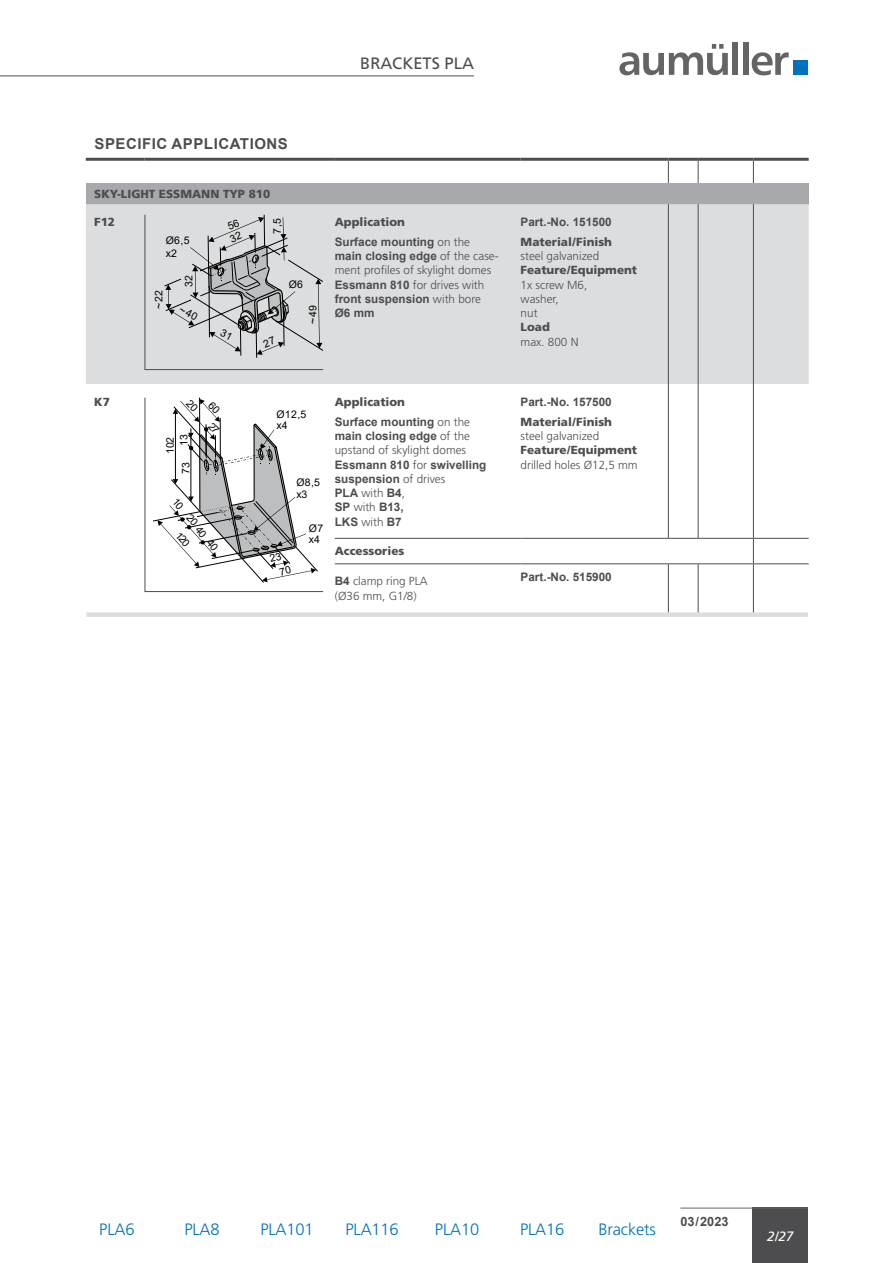
<style>
.page{position:relative;width:893px;height:1263px;background:#fff}
.page>*{position:absolute;margin:0;border:0;box-sizing:border-box;transform-origin:0 0}
.t1{font:300 16.5px "Frutiger LT Std";letter-spacing:-.01em;color:#0072bc}
.t2{font:16.5px "Frutiger LT Std";color:#4d4d4f}
.t3{font:700 15px "Arial";letter-spacing:.035em;color:#4d4d4f}
.t4{font:italic 13.5px "Frutiger LT";color:#fff}
.t5{font:700 12.75px "Arial";color:#4d4d4f}
.t6{font:700 11.7px/14.2px "Arial";color:#4d4d4f}
.t7{font:300 11.7px/14.2px "Frutiger LT Std";color:#4d4d4f}
.t8{font:900 11.7px "Frutiger LT Std";color:#4d4d4f}
.t9{font:10.5px/11.6px "Arial";color:#000}
.s1{font-family:"Frutiger LT Std";font-weight:300}
.s2{font-family:"Arial";font-weight:700}
</style>
<div class="page">
<hr style="left:0;top:76px;width:474px;height:1px;background:#4d4d4f">
<div style="left:753px;top:1208px;width:55px;height:55px;background:#4d4d4f"></div>
<hr style="left:680px;top:1208px;width:128px;height:1px;background:#636466">
<svg style="left:619px;top:44px;width:109px;height:31px"></svg>
<div style="left:733px;top:43px;width:5px;height:32px;background:#636466"></div>
<div style="left:743px;top:43px;width:5px;height:32px;background:#636466"></div>
<svg style="left:752px;top:52px;width:37px;height:23px"></svg>
<div style="left:793px;top:60px;width:15px;height:15px;background:#0072bc"></div>
<div style="left:86px;top:183px;width:723px;height:21px;background:#a7a9ac"></div>
<svg style="left:86px;top:204px;width:723px;height:413px"></svg>
<svg style="left:668px;top:161px;width:1px;height:22px"></svg>
<svg style="left:698px;top:161px;width:1px;height:22px"></svg>
<svg style="left:753px;top:161px;width:1px;height:22px"></svg>
<hr style="left:668px;top:204px;width:1px;height:180px;background:#4d4d4f">
<hr style="left:698px;top:204px;width:1px;height:180px;background:#4d4d4f">
<hr style="left:753px;top:204px;width:1px;height:180px;background:#4d4d4f">
<hr style="left:668px;top:384px;width:1px;height:154px;background:#4d4d4f">
<hr style="left:698px;top:384px;width:1px;height:154px;background:#4d4d4f">
<hr style="left:753px;top:384px;width:1px;height:154px;background:#4d4d4f">
<hr style="left:335px;top:538px;width:186px;height:1px;background:#4d4d4f">
<hr style="left:521px;top:538px;width:147px;height:1px;background:#4d4d4f">
<hr style="left:668px;top:538px;width:30px;height:1px;background:#4d4d4f">
<hr style="left:698px;top:538px;width:55px;height:1px;background:#4d4d4f">
<svg style="left:753px;top:539px;width:1px;height:24px"></svg>
<hr style="left:753px;top:538px;width:56px;height:1px;background:#4d4d4f">
<hr style="left:335px;top:563px;width:186px;height:1px;background:#4d4d4f">
<hr style="left:521px;top:563px;width:147px;height:1px;background:#4d4d4f">
<hr style="left:668px;top:564px;width:1px;height:48px;background:#4d4d4f">
<hr style="left:668px;top:563px;width:30px;height:1px;background:#4d4d4f">
<hr style="left:698px;top:564px;width:1px;height:48px;background:#4d4d4f">
<hr style="left:698px;top:563px;width:55px;height:1px;background:#4d4d4f">
<hr style="left:753px;top:564px;width:1px;height:48px;background:#4d4d4f">
<hr style="left:753px;top:563px;width:56px;height:1px;background:#4d4d4f">
<hr style="left:86px;top:158px;width:59px;height:3px;background:#4d4d4f">
<hr style="left:145px;top:158px;width:190px;height:3px;background:#4d4d4f">
<hr style="left:335px;top:158px;width:186px;height:3px;background:#4d4d4f">
<hr style="left:521px;top:158px;width:147px;height:3px;background:#4d4d4f">
<hr style="left:668px;top:158px;width:30px;height:3px;background:#4d4d4f">
<hr style="left:698px;top:158px;width:55px;height:3px;background:#4d4d4f">
<hr style="left:753px;top:158px;width:56px;height:3px;background:#4d4d4f">
<svg style="left:144px;top:214px;width:180px;height:156px"></svg>
<svg style="left:144px;top:397px;width:180px;height:195px"></svg>
<h1 class="t2" style="left:360px;top:53px;width:115px">BRACKETS PLA</h1>
<p class="t3" style="left:95px;top:133px;width:195px">SPECIFIC APPLICATIONS</p>
<p class="t8" style="left:94px;top:187px;width:177px">SKY-LIGHT ESSMANN TYP 810</p>
<p class="t8" style="left:94px;top:215px;width:22px">F12</p>
<p class="t8" style="left:335px;top:215px;width:72px">Application</p>
<p class="t6" style="left:335px;top:235px;width:165px">Surface mounting <span class="s1">on the </span>main closing edge <span class="s1">of the case-</span></p>
<p class="t7" style="left:335px;top:263px;width:158px">ment profiles of skylight domes<br><span class="s2">Essmann 810</span> for drives with</p>
<p class="t6" style="left:335px;top:292px;width:148px">front suspension <span class="s1">with bore<br></span>Ø6 mm</p>
<p class="t9" style="left:271px;top:234px;width:17px;rotate:-90deg">7,5</p>
<p class="t9" style="left:166px;top:233px;width:25px;line-height:13.4px">Ø6,5 x2</p>
<p class="t9" style="left:183px;top:287px;width:13px;rotate:-90deg">32</p>
<p class="t9" style="left:289px;top:279px;width:16px">Ø6</p>
<p class="t9" style="left:153px;top:308px;width:20px;rotate:-90deg">~22</p>
<p class="t9" style="left:307px;top:324px;width:21px;rotate:-90deg">~49</p>
<p class="t8" style="left:94px;top:394px;width:17px">K7</p>
<p class="t8" style="left:335px;top:394px;width:72px">Application</p>
<p class="t6" style="left:335px;top:415px;width:137px">Surface mounting <span class="s1">on the </span>main closing edge <span class="s1">of the</span></p>
<p class="t7" style="left:335px;top:443px;width:133px">upstand of skylight domes</p>
<p class="t6" style="left:335px;top:457px;width:153px">Essmann 810 <span class="s1">for</span> swivelling suspension <span class="s1">of drives<br></span>PLA <span class="s1">with</span> B4<span class="s1">,<br></span>SP <span class="s1">with</span> B13,<br>LKS <span class="s1">with</span> B7</p>
<p class="t9" style="left:276px;top:408px;width:31px">Ø12,5 x4</p>
<p class="t9" style="left:178px;top:446px;width:13px;rotate:-90deg">13</p>
<p class="t9" style="left:164px;top:454px;width:19px;rotate:-90deg">102</p>
<p class="t9" style="left:180px;top:474px;width:13px;rotate:-90deg">73</p>
<p class="t9" style="left:296px;top:476px;width:25px;line-height:12.6px">Ø8,5 x3</p>
<p class="t9" style="left:309px;top:522px;width:16px">Ø7 x4</p>
<p class="t6" style="left:521px;top:215px;width:93px">Part.-No. 151500</p>
<p class="t8" style="left:521px;top:235px;width:93px">Material/Finish</p>
<p class="t7" style="left:521px;top:249px;width:80px">steel galvanized</p>
<p class="t8" style="left:521px;top:263px;width:118px">Feature/Equipment</p>
<p class="t7" style="left:521px;top:278px;width:68px">1x screw M6, washer,<br>nut</p>
<p class="t8" style="left:521px;top:320px;width:31px">Load</p>
<p class="t7" style="left:521px;top:335px;width:59px">max. 800 N</p>
<p class="t6" style="left:521px;top:394px;width:93px">Part.-No. 157500</p>
<p class="t8" style="left:521px;top:415px;width:93px">Material/Finish</p>
<p class="t7" style="left:521px;top:429px;width:80px">steel galvanized</p>
<p class="t8" style="left:521px;top:443px;width:118px">Feature/Equipment</p>
<p class="t7" style="left:521px;top:458px;width:119px">drilled holes Ø12,5 mm</p>
<p class="t9" style="left:268px;top:551px;width:19px;line-height:15.5px;text-align:center;rotate:-14deg">23<br>70</p>
<p class="t8" style="left:335px;top:544px;width:71px">Accessories</p>
<p class="t7" style="left:335px;top:574px;width:94px"><span class="s2">B4</span> clamp ring PLA (Ø36 mm, G1/8)</p>
<p class="t6" style="left:521px;top:570px;width:93px">Part.-No. 515900</p>
<h1 class="t1" style="left:99px;top:1220px;width:37px">PLA6</h1>
<h1 class="t1" style="left:184px;top:1220px;width:37px">PLA8</h1>
<h1 class="t1" style="left:260px;top:1220px;width:55px">PLA101</h1>
<h1 class="t1" style="left:345px;top:1220px;width:55px">PLA116</h1>
<h1 class="t1" style="left:435px;top:1220px;width:46px">PLA10</h1>
<h1 class="t1" style="left:520px;top:1220px;width:46px">PLA16</h1>
<h1 class="t1" style="left:598px;top:1220px;width:59px">Brackets</h1>
<p class="t5" style="left:680px;top:1212px;width:50px">03 / 2023</p>
<p class="t4" style="left:767px;top:1229px;width:28px">2/27</p>
</div>
